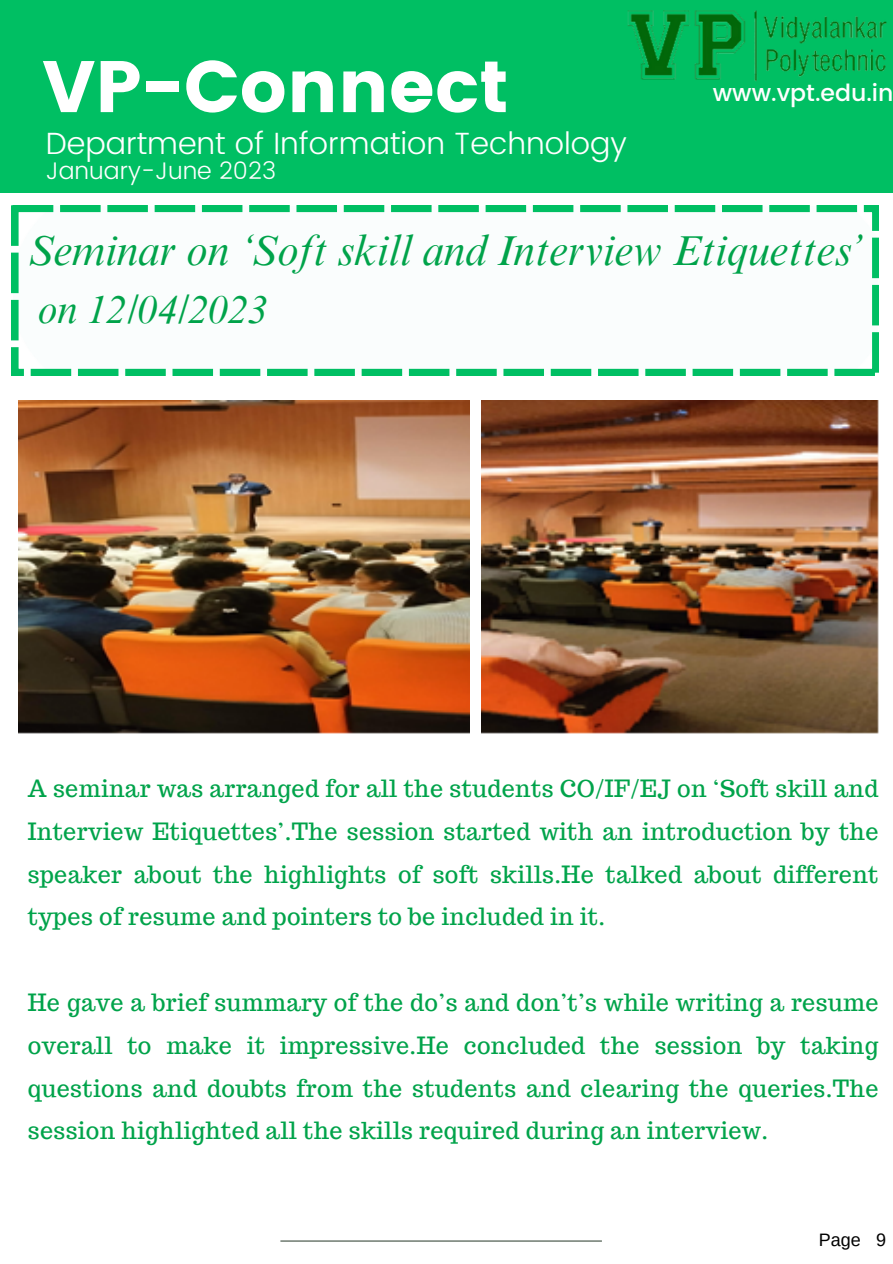
<style>
.page{position:relative;width:893px;height:1264px;background:#fff}
.page>*{position:absolute;margin:0;border:0;box-sizing:border-box;transform-origin:0 0}
.t1{font:72.75px "Poppins";color:#fff}
.t2{font:italic 42.75px "Times NRMT Pro";color:#00a34a}
.t3{font:italic 39.75px "Times NRMT Pro";color:#00a34a}
.t4{font:300 30.75px "Poppins";color:#fff}
.t5{font:300 24px "Poppins";color:#fff}
.t6{font:500 23.55px "Poppins";color:#fff}
.t7{font:23.25px/42.8px "Trocchi";letter-spacing:.015em;color:#00a34a;text-align:justify}
.t8{font:18px "Arimo";color:#000}
</style>
<div class="page">
<div style="left:0;top:0;width:892px;height:193px;background:#00bf63"></div>
<hr style="left:280px;top:1240px;width:322px;height:1px;background:#3e4e40">
<img style="left:627px;top:10px;width:260px;height:72px">
<svg style="left:12px;top:205px;width:866px;height:170px"></svg>
<img style="left:19px;top:400px;width:450px;height:334px">
<img style="left:481px;top:400px;width:398px;height:334px">
<p class="t1" style="left:42px;top:44px;width:468px">VP-Connect</p>
<p class="t4" style="left:46px;top:125px;width:582px">Department of Information Technology</p>
<p class="t5" style="left:46px;top:156px;width:232px">January-June 2023</p>
<p class="t6" style="left:712px;top:79px;width:182px">www.vpt.edu.in</p>
<p class="t2" style="left:28px;top:234px;width:836px">Seminar on ‘Soft skill and Interview Etiquettes’</p>
<p class="t3" style="left:38px;top:294px;width:232px">on 12/04/2023</p>
<p class="t7" style="left:28px;top:767px;width:852px">A seminar was arranged for all the students CO/IF/EJ on ‘Soft skill and Interview Etiquettes’.The session started with an introduction by the speaker about the highlights of soft skills.He talked about different types of resume and pointers to be included in it.</p>
<p class="t7" style="left:28px;top:981px;width:852px">He gave a brief summary of the do’s and don’t’s while writing a resume overall to make it impressive.He concluded the session by taking questions and doubts from the students and clearing the queries.The session highlighted all the skills required during an interview.</p>
<p class="t8" style="left:818px;top:1229px;width:69px">Page 9</p>
</div>
